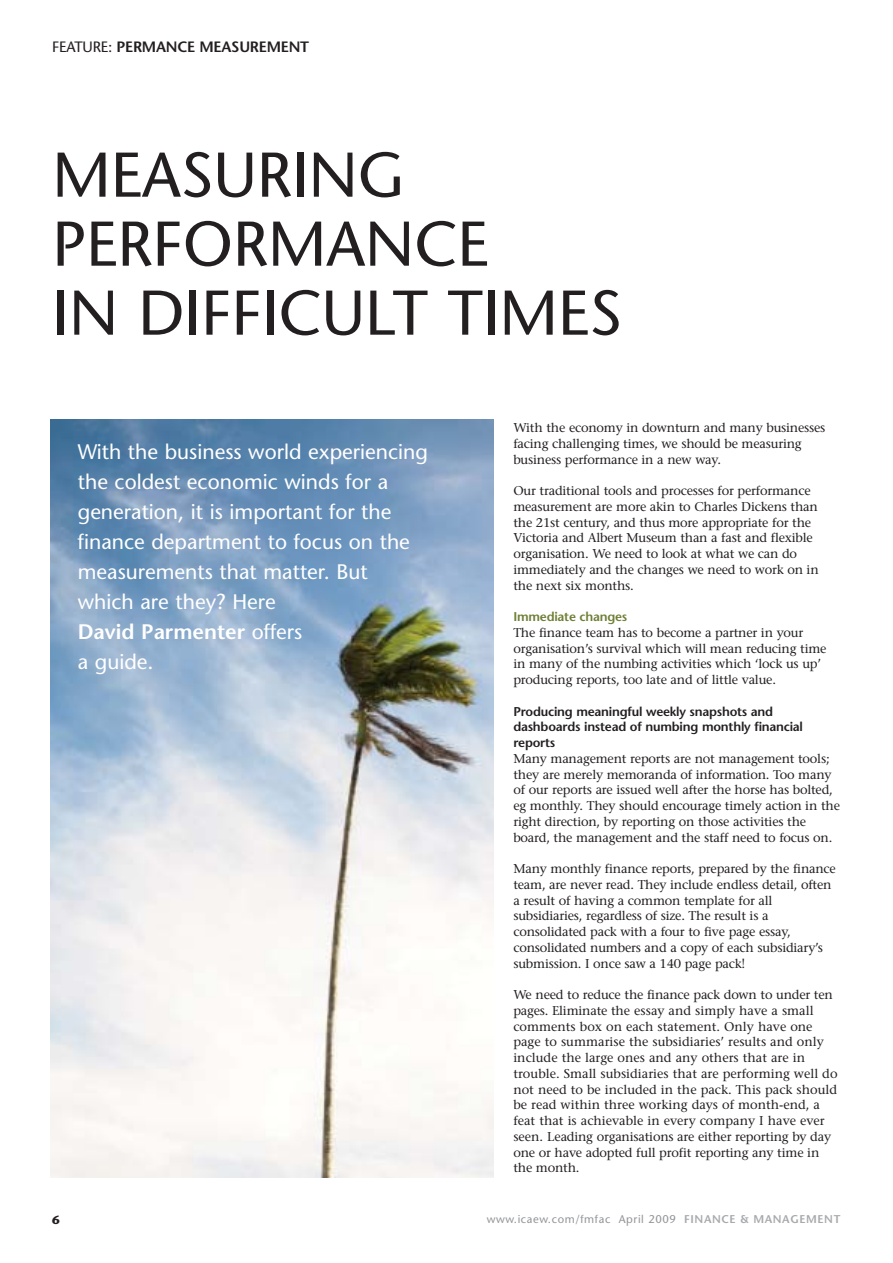
<style>
.page{position:relative;width:893px;height:1263px;background:#fff}
.page>*{position:absolute;margin:0;border:0;box-sizing:border-box;transform-origin:0 0}
.t1{font:63px/69px "Stone Sans";color:#231f20}
.t2{font:21px/30px "Stone Sans";color:#fff}
.t3{font:600 15px "Stone Sans";letter-spacing:-.015em;color:#231f20}
.t4{font:12.75px/15.8px "Stone Serif";letter-spacing:-.015em;color:#231f20}
.t5{font:600 12.75px/15.8px "Stone Sans";letter-spacing:-.015em;color:#231f20}
.t6{font:600 12.75px "Stone Sans";letter-spacing:-.015em;color:#6e7f36}
.t7{font:700 12px "Stone Sans";color:#231f20}
.t8{font:11.25px "Stone Sans";letter-spacing:.05em;color:#939598}
.s1{font-weight:400}
.s2{font-weight:600}
.s3{font-weight:600;color:#a7a9ac}
</style>
<div class="page">
<img style="left:51px;top:420px;width:443px;height:758px">
<p class="t3" style="left:52px;top:41px;width:258px"><span class="s1">FEATURE:</span> PERMANCE MEASUREMENT</p>
<h1 class="t1" style="left:52px;top:147px;width:571px">MEASURING<br>PERFORMANCE<br>IN DIFFICULT TIMES</h1>
<h2 class="t2" style="left:78px;top:439px;width:352px">With the business world experiencing the coldest economic winds for a generation, it is important for the finance department to focus on the measurements that matter. But which are they? Here<br><span class="s2">David Parmenter</span> offers<br>a guide.</h2>
<p class="t4" style="left:513px;top:421px;width:314px">With the economy in downturn and many businesses facing challenging times, we should be measuring business performance in a new way.</p>
<p class="t4" style="left:513px;top:484px;width:307px">Our traditional tools and processes for performance measurement are more akin to Charles Dickens than the 21st century, and thus more appropriate for the Victoria and Albert Museum than a fast and flexible organisation. We need to look at what we can do immediately and the changes we need to work on in the next six months.</p>
<p class="t6" style="left:513px;top:612px;width:115px">Immediate changes</p>
<p class="t4" style="left:513px;top:626px;width:315px">The finance team has to become a partner in your organisation’s survival which will mean reducing time in many of the numbing activities which ‘lock us up’ producing reports, too late and of little value.</p>
<p class="t5" style="left:513px;top:705px;width:291px">Producing meaningful weekly snapshots and dashboards instead of numbing monthly financial reports</p>
<p class="t4" style="left:513px;top:752px;width:328px">Many management reports are not management tools; they are merely memoranda of information. Too many of our reports are issued well after the horse has bolted, eg monthly. They should encourage timely action in the right direction, by reporting on those activities the board, the management and the staff need to focus on.</p>
<p class="t4" style="left:513px;top:862px;width:324px">Many monthly finance reports, prepared by the finance team, are never read. They include endless detail, often a result of having a common template for all subsidiaries, regardless of size. The result is a consolidated pack with a four to five page essay, consolidated numbers and a copy of each subsidiary’s submission. I once saw a 140 page pack!</p>
<p class="t4" style="left:513px;top:988px;width:326px">We need to reduce the finance pack down to under ten pages. Eliminate the essay and simply have a small comments box on each statement. Only have one page to summarise the subsidiaries’ results and only include the large ones and any others that are in trouble. Small subsidiaries that are performing well do not need to be included in the pack. This pack should be read within three working days of month-end, a feat that is achievable in every company I have ever seen. Leading organisations are either reporting by day one or have adopted full profit reporting any time in the month.</p>
<p class="t7" style="left:52px;top:1215px;width:9px">6</p>
<p class="t8" style="left:487px;top:1215px;width:355px">www.icaew.com/fmfac April 2009 <span class="s3">FINANCE &amp; MANAGEMENT</span></p>
</div>
